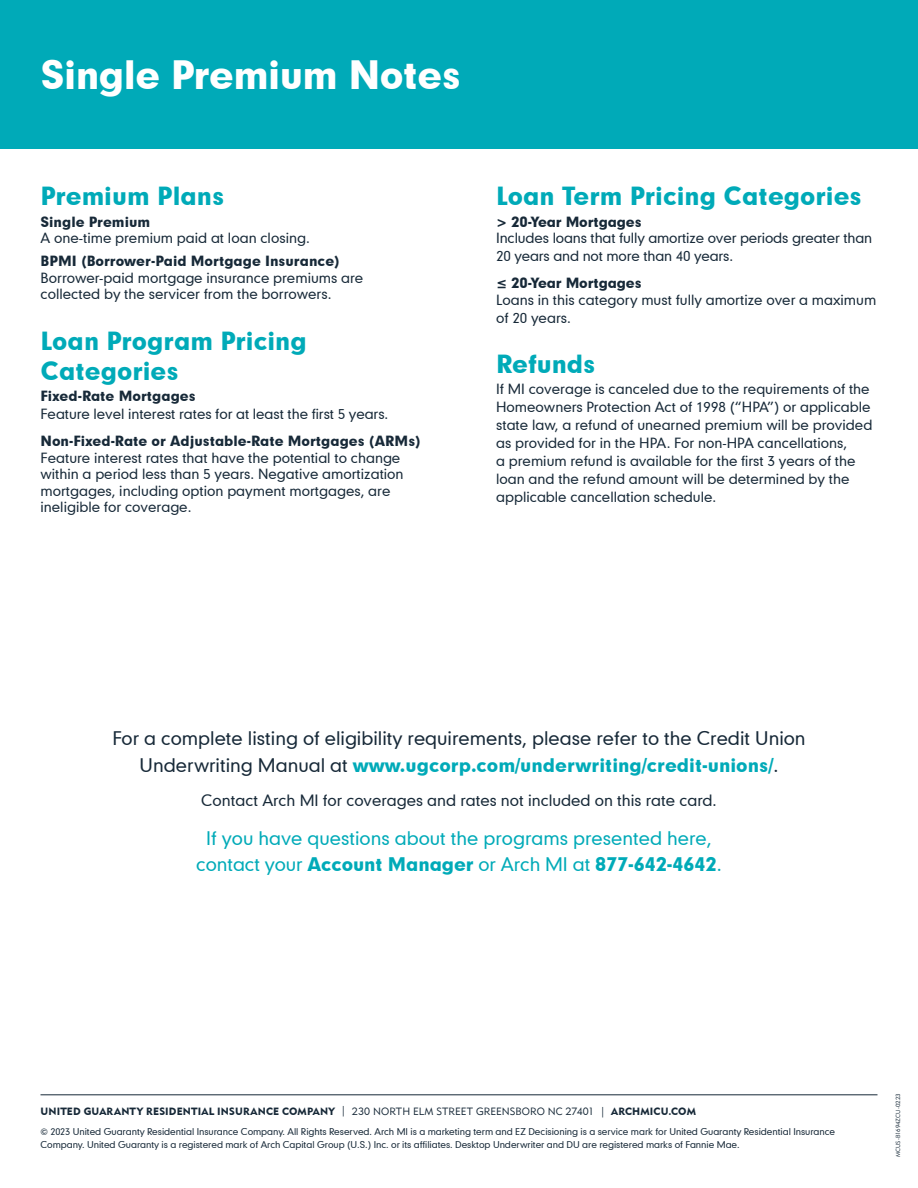
<style>
.page{position:relative;width:918px;height:1188px;background:#fff}
.page>*{position:absolute;margin:0;border:0;box-sizing:border-box;transform-origin:0 0}
.t1{font:37.5px "Geometric 706 BT Black B";letter-spacing:-.015em;color:#fff}
.t2{font:24px/30px "Geometric 706 BT Black B";color:#00aab8}
.t3{font:18px "Geometric 706 BT Black B";color:#00aab8}
.t4{font:18px "Geometric 706 BT Medium B";color:#172938}
.t5{font:18px "Geometric 706 BT Medium B";color:#00aab8}
.t6{font:15px "Geometric 706 BT Medium B";color:#172938}
.t7{font:13.5px/18px "Geometric 706 BT Medium B";color:#172938}
.t8{font:13.5px "Geometric 706 BT Black B";color:#172938}
.t9{font:10.5px "Geometric 415 BT Black A";letter-spacing:.015em;color:#172938}
.t10{font:9px/12.8px "Geometric 706 BT Medium B";letter-spacing:-.005em;color:#172938}
.t11{font:6px "Geometric 415 BT Lite A";letter-spacing:.005em;color:#172938}
.s1{font-family:"Geometric 706 BT Medium B";color:#172938}
.s2{font-family:"Geometric 706 BT Medium B"}
.s3{font-family:"Geometric 415 BT Lite A"}
</style>
<div class="page">
<div style="left:0;top:0;width:918px;height:149px;background:#00aab8"></div>
<hr style="left:40px;top:1095px;width:838px;height:1px;background:#172938">
<h1 class="t1" style="left:40px;top:49px;width:422px">Single Premium Notes</h1>
<h2 class="t2" style="left:40px;top:180px;width:185px">Premium Plans</h2>
<p class="t8" style="left:40px;top:212px;width:111px">Single Premium</p>
<p class="t7" style="left:40px;top:229px;width:271px">A one-time premium paid at loan closing.</p>
<p class="t8" style="left:40px;top:252px;width:301px">BPMI (Borrower-Paid Mortgage Insurance)</p>
<p class="t7" style="left:40px;top:269px;width:324px;line-height:16.5px">Borrower-paid mortgage insurance premiums are collected by the servicer from the borrowers.</p>
<h2 class="t2" style="left:40px;top:325px;width:268px">Loan Program Pricing<br>Categories</h2>
<p class="t8" style="left:40px;top:387px;width:157px">Fixed-Rate Mortgages</p>
<p class="t7" style="left:40px;top:405px;width:349px">Feature level interest rates for at least the first 5 years.</p>
<p class="t8" style="left:40px;top:432px;width:382px">Non-Fixed-Rate or Adjustable-Rate Mortgages (ARMs)</p>
<p class="t7" style="left:40px;top:449px;width:365px;line-height:16.5px">Feature interest rates that have the potential to change within a period less than 5 years. Negative amortization mortgages, including option payment mortgages, are ineligible for coverage.</p>
<h2 class="t2" style="left:496px;top:180px;width:367px">Loan Term Pricing Categories</h2>
<p class="t8" style="left:496px;top:212px;width:147px">&gt; 20-Year Mortgages</p>
<p class="t7" style="left:496px;top:229px;width:378px">Includes loans that fully amortize over periods greater than<br>20 years and not more than 40 years.</p>
<p class="t8" style="left:496px;top:274px;width:147px">≤ 20-Year Mortgages</p>
<p class="t7" style="left:496px;top:290px;width:382px">Loans in this category must fully amortize over a maximum of 20 years.</p>
<h2 class="t2" style="left:496px;top:348px;width:101px">Refunds</h2>
<p class="t7" style="left:496px;top:380px;width:378px">If MI coverage is canceled due to the requirements of the Homeowners Protection Act of 1998 (“HPA”) or applicable state law, a refund of unearned premium will be provided as provided for in the HPA. For non-HPA cancellations,<br>a premium refund is available for the first 3 years of the loan and the refund amount will be determined by the applicable cancellation schedule.</p>
<h3 class="t4" style="left:112px;top:726px;width:695px">For a complete listing of eligibility requirements, please refer to the Credit Union</h3>
<h3 class="t3" style="left:140px;top:753px;width:640px"><span class="s1">Underwriting Manual at</span> www.ugcorp.com/underwriting/credit-unions/<span class="s1">.</span></h3>
<p class="t6" style="left:201px;top:791px;width:517px">Contact Arch MI for coverages and rates not included on this rate card.</p>
<h3 class="t5" style="left:206px;top:827px;width:507px">If you have questions about the programs presented here,</h3>
<h3 class="t3" style="left:196px;top:852px;width:527px"><span class="s2">contact your</span> Account Manager <span class="s2">or Arch MI at</span> 877-642-4642<span class="s2">.</span></h3>
<p class="t9" style="left:40px;top:1105px;width:657px">UNITED GUARANTY RESIDENTIAL INSURANCE COMPANY <span class="s3">| 230 NORTH ELM STREET GREENSBORO NC 27401 |</span> ARCHMICU.COM</p>
<p class="t10" style="left:40px;top:1125px;width:796px">© 2023 United Guaranty Residential Insurance Company. All Rights Reserved. Arch MI is a marketing term and EZ Decisioning is a service mark for United Guaranty Residential Insurance<br>Company. United Guaranty is a registered mark of Arch Capital Group (U.S.) Inc. or its affiliates. Desktop Underwriter and DU are registered marks of Fannie Mae.</p>
<p class="t11" style="left:894px;top:1157px;width:65px;rotate:-90deg">MCUS-B1694ZCU-0223</p>
</div>
